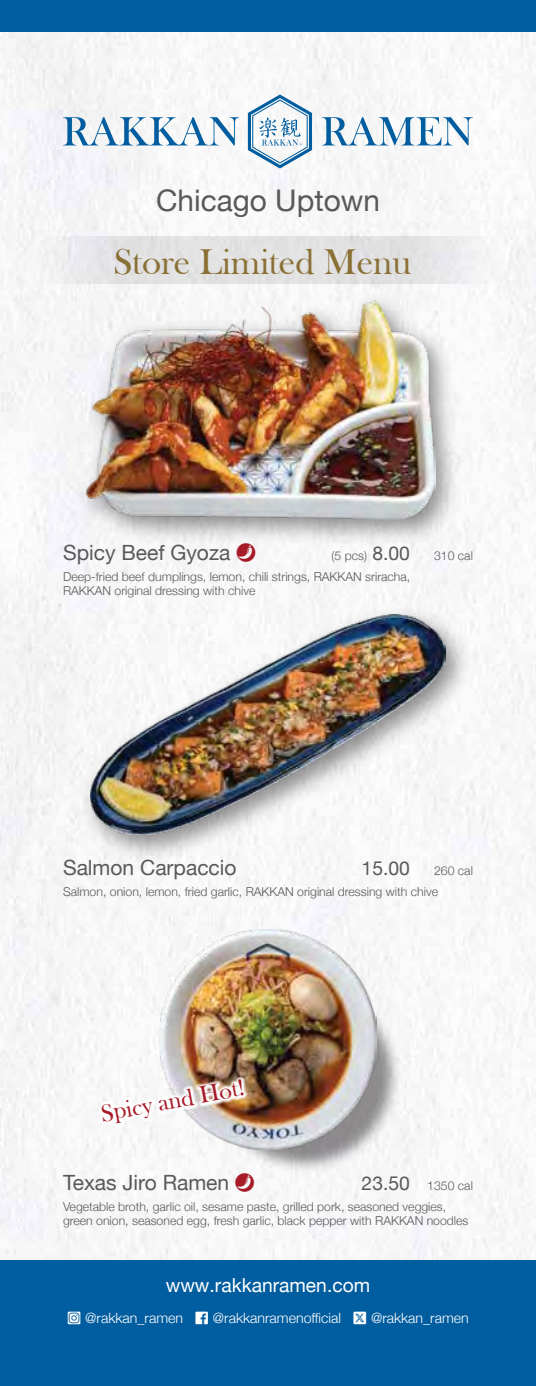
<style>
.page{position:relative;width:536px;height:1386px;background:#fff}
.page>*{position:absolute;margin:0;border:0;box-sizing:border-box;transform-origin:0 0}
.t1{font:36.75px "Bask Old Face";color:#8a7035}
.t2{font:29.75px "Helvetica Neue";color:#58595b}
.t3{font:24.5px "Bask Old Face";color:#a71b28}
.t4{font:21px "Helvetica Neue";color:#58595b}
.t5{font:19.25px "Helvetica Neue";color:#fff}
.t6{font:19.25px "Helvetica Neue";color:#58595b}
.t7{font:300 14.17px "Helvetica Neue";color:#fff}
.t8{font:300 12.25px/20.5px "Helvetica Neue";color:#58595b}
.s1{font-family:"Rakkan Mark";color:#a71b28}
.s2{font-weight:400;font-size:19.25px}
.s3{font-family:"Rakkan Mark";font-weight:400}
</style>
<div class="page">
<img style="left:0;top:32px;width:536px;height:1228px">
<div style="left:0;top:0;width:536px;height:32px;background:#005d9f"></div>
<div style="left:0;top:1260px;width:536px;height:126px;background:#005d9f"></div>
<svg style="left:248px;top:94px;width:64px;height:75px"></svg>
<svg style="left:63px;top:117px;width:176px;height:28px"></svg>
<svg style="left:322px;top:117px;width:150px;height:28px"></svg>
<svg style="left:32px;top:236px;width:472px;height:48px;background:#e5e5e6"></svg>
<img style="left:68px;top:285px;width:400px;height:268px">
<img style="left:85px;top:299px;width:350px;height:221px">
<img style="left:71px;top:596px;width:410px;height:275px">
<img style="left:91px;top:614px;width:354px;height:221px">
<img style="left:153px;top:925px;width:300px;height:300px">
<img style="left:160px;top:929px;width:216px;height:221px">
<img style="left:32px;top:1009px;width:281px;height:185px">
<h2 class="t2" style="left:156px;top:179px;width:225px">Chicago Uptown</h2>
<h1 class="t1" style="left:113px;top:242px;width:299px">Store Limited Menu</h1>
<h3 class="t4" style="left:63px;top:538px;width:194px">Spicy Beef Gyoza<span class="s1">S</span></h3>
<p class="t8" style="left:434px;top:545px;width:40px">310 cal</p>
<p class="t8" style="left:63px;top:569px;width:348px;line-height:14px">Deep-fried beef dumplings, lemon, chili strings, RAKKAN sriracha,<br>RAKKAN original dressing with chive</p>
<p class="t8" style="left:331px;top:545px;width:80px">(5 pcs) <span class="s2">8.00</span></p>
<h3 class="t4" style="left:63px;top:853px;width:175px">Salmon Carpaccio</h3>
<h3 class="t6" style="left:361px;top:855px;width:50px">15.00</h3>
<p class="t8" style="left:63px;top:860px;width:411px;text-indent:371px">260 cal<br>Salmon, onion, lemon, fried garlic, RAKKAN original dressing with chive</p>
<h3 class="t3" style="left:98px;top:1101px;width:147px;rotate:-11deg">Spicy and Hot!</h3>
<h3 class="t4" style="left:63px;top:1168px;width:193px">Texas Jiro Ramen<span class="s1">S</span></h3>
<h3 class="t6" style="left:361px;top:1170px;width:50px">23.50</h3>
<p class="t8" style="left:63px;top:1175px;width:411px;text-indent:364px">1350 cal<br>Vegetable broth, garlic oil, sesame paste, grilled pork, seasoned veggies,</p>
<p class="t8" style="left:63px;top:1209px;width:407px">green onion, seasoned egg, fresh garlic, black pepper with RAKKAN noodles</p>
<h3 class="t5" style="left:166px;top:1272px;width:206px">www.rakkanramen.com</h3>
<p class="t7" style="left:67px;top:1307px;width:403px"><span class="s3">I</span> @rakkan_ramen <span class="s3">F</span> @rakkanramenofficial <span class="s3">X</span> @rakkan_ramen</p>
</div>
